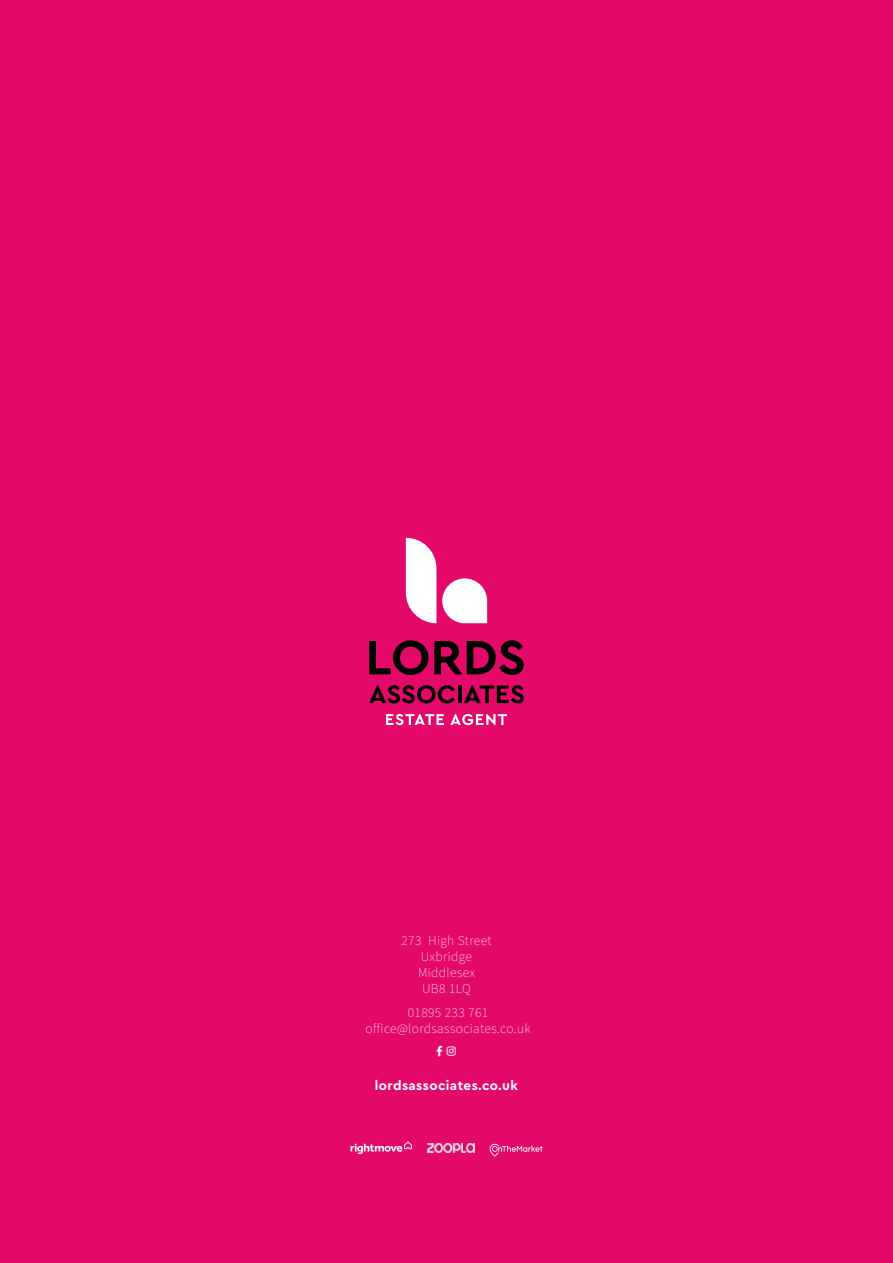
<style>
.page{position:relative;width:893px;height:1263px;background:#e40969}
.page>*{position:absolute;margin:0;border:0;box-sizing:border-box;transform-origin:0 0}
.t1{font:200 13.5px/16.2px "Source Sans Pro";letter-spacing:.03em;color:#fff;text-align:center}
.t2{font:700 13.5px "Cera GR";letter-spacing:.03em;color:#fff}
.t3{font:10.5px "Font Awesome 5 Brands";color:#fff}
</style>
<div class="page">
<svg style="left:369px;top:640px;width:59px;height:35px"></svg>
<svg style="left:434px;top:640px;width:90px;height:35px"></svg>
<svg style="left:369px;top:685px;width:86px;height:18px"></svg>
<hr style="left:458px;top:685px;width:4px;height:18px;background:#000">
<svg style="left:464px;top:685px;width:60px;height:18px"></svg>
<svg style="left:386px;top:714px;width:58px;height:11px"></svg>
<svg style="left:450px;top:714px;width:57px;height:11px"></svg>
<div style="left:442px;top:578px;width:45px;height:45px;background:#fff;border-radius:22px"></div>
<svg style="left:406px;top:538px;width:30px;height:85px;background:#fadae8"></svg>
<svg style="left:350px;top:1141px;width:62px;height:13px"></svg>
<img style="left:427px;top:1144px;width:47px;height:8px">
<svg style="left:490px;top:1144px;width:52px;height:13px"></svg>
<p class="t1" style="left:401px;top:932px;width:91px">273 High Street<br>Uxbridge<br>Middlesex<br>UB8 1LQ</p>
<p class="t1" style="left:365px;top:1005px;width:167px">01895 233 761 office@lordsassociates.co.uk</p>
<p class="t3" style="left:437px;top:1046px;width:21px">□□ ■▲▼</p>
<p class="t2" style="left:375px;top:1077px;width:145px">lordsassociates.co.uk</p>
</div>
